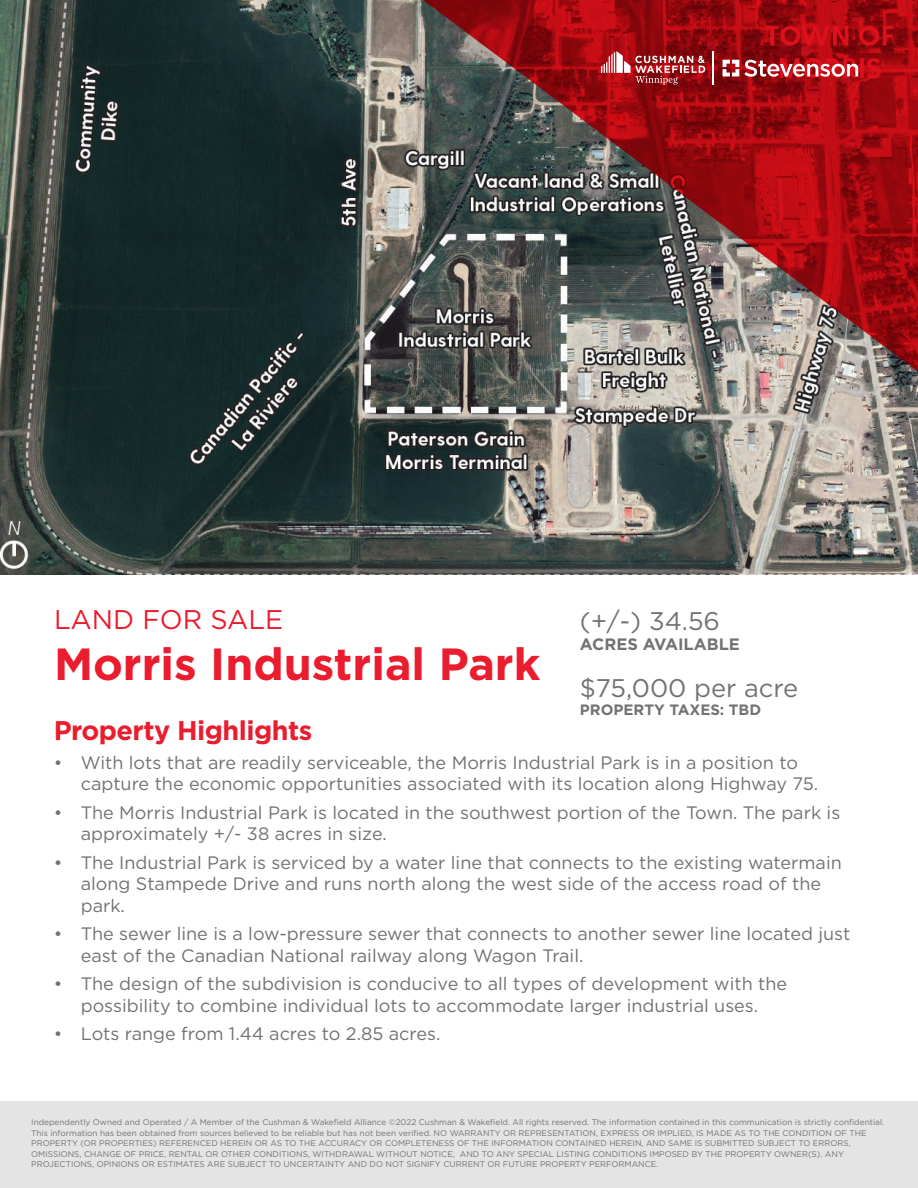
<style>
.page{position:relative;width:918px;height:1188px;background:#fff}
.page>*{position:absolute;margin:0;border:0;box-sizing:border-box;transform-origin:0 0}
.Cover_-_Subhead_-_32{font:700 45px "Gotham";color:#ea1c2d}
.Highlight_Paragraph{font:700 27px "Gotham";letter-spacing:-.02em;color:#ea1c2d}
.Highlight_Paragraph-2{font:27px "Gotham";color:#ea1c2d}
.Cover_-_Dark_Grey{font:25.5px "Gotham";color:#707372}
.t1{font:18px/21.6px "Gotham";color:#707372}
.Cover_-_Dark_Grey-2{font:700 16.5px "Gotham";color:#707372}
.Cover_-_Dark_Grey-3{font:700 15px "Gotham";color:#707372}
.t2{font:8.25px/10.5px "Gotham";color:#707372}
</style>
<div class="page">
<img style="left:0;top:0;width:918px;height:574px">
<div style="left:0;top:1102px;width:918px;height:86px;background:#e5e4e4"></div>
<svg style="left:405px;top:0;width:513px;height:390px;background:#834243"></svg>
<hr style="left:712px;top:51px;width:1px;height:34px;background:#fff">
<svg style="left:601px;top:51px;width:104px;height:34px;background:#b24146"></svg>
<svg style="left:723px;top:60px;width:135px;height:17px"></svg>
<p class="Highlight_Paragraph-2" style="left:54px;top:602px;width:231px">LAND FOR SALE</p>
<p class="Cover_-_Subhead_-_32" style="left:54px;top:635px;width:488px">Morris Industrial Park</p>
<p class="Highlight_Paragraph" style="left:54px;top:713px;width:260px">Property Highlights</p>
<p class="t1" style="left:81px;top:751px;width:739px;text-indent:-27px">• With lots that are readily serviceable, the Morris Industrial Park is in a position to capture the economic opportunities associated with its location along Highway 75.</p>
<p class="t1" style="left:81px;top:801px;width:761px;text-indent:-27px">• The Morris Industrial Park is located in the southwest portion of the Town. The park is approximately +/- 38 acres in size.</p>
<p class="t1" style="left:81px;top:851px;width:763px;text-indent:-27px">• The Industrial Park is serviced by a water line that connects to the existing watermain along Stampede Drive and runs north along the west side of the access road of the park.</p>
<p class="t1" style="left:81px;top:923px;width:771px;text-indent:-27px">• The sewer line is a low-pressure sewer that connects to another sewer line located just east of the Canadian National railway along Wagon Trail.</p>
<p class="t1" style="left:54px;top:973px;width:735px;text-align:center">• The design of the subdivision is conducive to all types of development with the possibility to combine individual lots to accommodate larger industrial uses.</p>
<p class="t1" style="left:54px;top:1023px;width:388px">• Lots range from 1.44 acres to 2.85 acres.</p>
<p class="Cover_-_Dark_Grey" style="left:580px;top:605px;width:142px">(+/-) 34.56</p>
<p class="Cover_-_Dark_Grey-2" style="left:580px;top:633px;width:162px">ACRES AVAILABLE</p>
<p class="Cover_-_Dark_Grey" style="left:580px;top:672px;width:220px">$75,000 per acre</p>
<p class="Cover_-_Dark_Grey-3" style="left:580px;top:700px;width:183px">PROPERTY TAXES: TBD</p>
<p class="t2" style="left:31px;top:1117px;width:854px">Independently Owned and Operated / A Member of the Cushman &amp; Wakefield Alliance ©2022 Cushman &amp; Wakefield. All rights reserved. The information contained in this communication is strictly confidential.<br>This information has been obtained from sources believed to be reliable but has not been verified. NO WARRANTY OR REPRESENTATION, EXPRESS OR IMPLIED, IS MADE AS TO THE CONDITION OF THE PROPERTY (OR PROPERTIES) REFERENCED HEREIN OR AS TO THE ACCURACY OR COMPLETENESS OF THE INFORMATION CONTAINED HEREIN, AND SAME IS SUBMITTED SUBJECT TO ERRORS, OMISSIONS, CHANGE OF PRICE, RENTAL OR OTHER CONDITIONS, WITHDRAWAL WITHOUT NOTICE, AND TO ANY SPECIAL LISTING CONDITIONS IMPOSED BY THE PROPERTY OWNER(S). ANY PROJECTIONS, OPINIONS OR ESTIMATES ARE SUBJECT TO UNCERTAINTY AND DO NOT SIGNIFY CURRENT OR FUTURE PROPERTY PERFORMANCE.</p>
</div>
